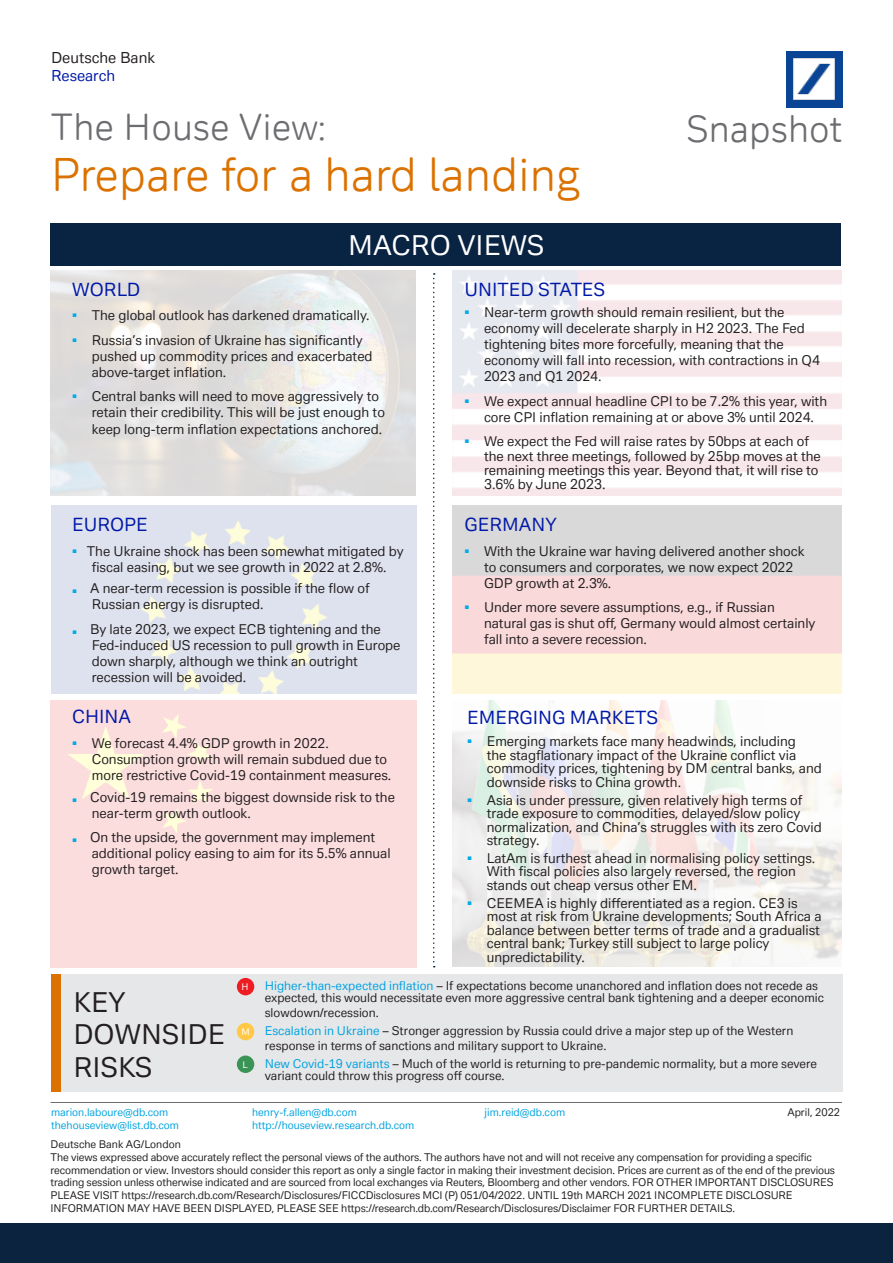
<style>
.page{position:relative;width:893px;height:1263px;background:#fff}
.page>*{position:absolute;margin:0;border:0;box-sizing:border-box;transform-origin:0 0}
.Sub_Title_1{font:45px "Deutsche Bank Display";color:#db7200}
.Sub_Title_1-2{font:36px "Deutsche Bank Display";color:#6c6d70}
.Body_text{font:27px/32.4px "Deutsche Bank Text";color:#231f20}
.Body_text-2{font:27px "Deutsche Bank Text";color:#fff}
.Body_text-3{font:18px "Deutsche Bank Text";color:#0018a8}
.Sub_Title_1-3{font:15px "Deutsche Bank Text";color:#231f20}
.Sub_Title_1-4{font:15px "Deutsche Bank Text";color:#0018a8}
.Body_text-4{font:13.5px "Deutsche Bank Text";color:#231f20}
.Body_text-5{font:13.35px/16px "Deutsche Bank Text";color:#231f20}
.Body_text-6{font:12px/12px "Deutsche Bank Text";color:#231f20}
.Body_text-7{font:10.5px/12.6px "Deutsche Bank Text";letter-spacing:-.01em;color:#231f20}
.Body_text-8{font:10.5px "Deutsche Bank Text";color:#00a3e0}
.Body_text-9{font:9px "Deutsche Bank Text";color:#fff}
.s1{color:#00abe7}
.s2{color:#00a3e0}
</style>
<div class="page">
<img style="left:51px;top:270px;width:364px;height:225px">
<img style="left:453px;top:701px;width:388px;height:266px">
<div style="left:51px;top:506px;width:365px;height:187px;background:#dee2ee"></div>
<div style="left:57px;top:974px;width:786px;height:117px;background:#e6e7e9"></div>
<div style="left:51px;top:223px;width:790px;height:43px;background:#092342"></div>
<div style="left:51px;top:974px;width:9px;height:117px;background:#db7200"></div>
<hr style="left:51px;top:1102px;width:791px;height:1px;background:#6c6d70">
<svg style="left:433px;top:273px;width:2px;height:694px"></svg>
<img style="left:786px;top:51px;width:56px;height:57px">
<div style="left:0;top:1224px;width:893px;height:39px;background:#0c2340"></div>
<div style="left:237px;top:1023px;width:17px;height:17px;background:#ffc845;border-radius:50%"></div>
<div style="left:237px;top:978px;width:17px;height:17px;background:#ee1d23;border-radius:50%"></div>
<div style="left:237px;top:1055px;width:17px;height:18px;background:#399455;border-radius:50%"></div>
<p class="Sub_Title_1-3" style="left:51px;top:48px;width:106px">Deutsche Bank</p>
<p class="Sub_Title_1-4" style="left:51px;top:66px;width:66px">Research</p>
<p class="Sub_Title_1-2" style="left:51px;top:104px;width:277px">The House View:</p>
<p class="Sub_Title_1" style="left:51px;top:146px;width:531px">Prepare for a hard landing</p>
<p class="Sub_Title_1-2" style="left:686px;top:107px;width:158px">Snapshot</p>
<p class="Body_text-2" style="left:348px;top:228px;width:198px">MACRO VIEWS</p>
<p class="Body_text-3" style="left:465px;top:278px;width:142px">UNITED STATES</p>
<p class="Body_text-5" style="left:484px;top:304px;width:337px;text-indent:-20px"><sup>•</sup> Near-term growth should remain resilient, but the economy will decelerate sharply in H2 2023. The Fed tightening bites more forcefully, meaning that the economy will fall into recession, with contractions in Q4<br>2023 and Q1 2024.</p>
<p class="Body_text-5" style="left:465px;top:393px;width:364px;text-align:center"><sup>•</sup> We expect annual headline CPI to be 7.2% this year, with core CPI inflation remaining at or above 3% until 2024.</p>
<p class="Body_text-5" style="left:484px;top:434px;width:338px;line-height:14.2px;text-indent:-20px"><sup>•</sup> We expect the Fed will raise rates by 50bps at each of the next three meetings, followed by 25bp moves at the remaining meetings this year. Beyond that, it will rise to</p>
<p class="Body_text-4" style="left:484px;top:476px;width:123px">3.6% by June 2023.</p>
<p class="Body_text-3" style="left:465px;top:513px;width:94px">GERMANY</p>
<p class="Body_text-5" style="left:484px;top:542px;width:322px;text-indent:-20px"><sup>•</sup> With the Ukraine war having delivered another shock to consumers and corporates, we now expect 2022<br>GDP growth at 2.3%.</p>
<p class="Body_text-5" style="left:484px;top:599px;width:333px;text-indent:-20px"><sup>•</sup> Under more severe assumptions, e.g., if Russian natural gas is shut off, Germany would almost certainly fall into a severe recession.</p>
<p class="Body_text-3" style="left:72px;top:278px;width:70px">WORLD</p>
<p class="Body_text-5" style="left:72px;top:307px;width:299px"><sup>•</sup> The global outlook has darkened dramatically.</p>
<p class="Body_text-5" style="left:92px;top:332px;width:282px;text-indent:-20px"><sup>•</sup> Russia’s invasion of Ukraine has significantly pushed up commodity prices and exacerbated above-target inflation.</p>
<p class="Body_text-5" style="left:92px;top:388px;width:295px;text-indent:-20px"><sup>•</sup> Central banks will need to move aggressively to retain their credibility. This will be just enough to keep long-term inflation expectations anchored.</p>
<p class="Body_text-3" style="left:72px;top:513px;width:77px">EUROPE</p>
<p class="Body_text-5" style="left:72px;top:542px;width:333px;text-align:center"><sup>•</sup> The Ukraine shock has been somewhat mitigated by fiscal easing, but we see growth in 2022 at 2.8%.</p>
<p class="Body_text-5" style="left:92px;top:580px;width:279px;text-indent:-20px"><span class="s1">•</span> A near-term recession is possible if the flow of<br>Russian energy is disrupted.</p>
<p class="Body_text-5" style="left:92px;top:621px;width:310px;text-indent:-20px"><span class="s1">•</span> By late 2023, we expect ECB tightening and the Fed-induced US recession to pull growth in Europe down sharply, although we think an outright recession will be avoided.</p>
<p class="Body_text-3" style="left:72px;top:706px;width:60px">CHINA</p>
<p class="Body_text-5" style="left:92px;top:735px;width:301px;text-indent:-20px"><sup>•</sup> We forecast 4.4% GDP growth in 2022.<br>Consumption growth will remain subdued due to more restrictive Covid-19 containment measures.</p>
<p class="Body_text-5" style="left:92px;top:788px;width:305px;text-indent:-20px"><span class="s1">•</span> Covid-19 remains the biggest downside risk to the near-term growth outlook.</p>
<p class="Body_text-5" style="left:92px;top:829px;width:300px;text-indent:-20px"><span class="s1">•</span> On the upside, the government may implement additional policy easing to aim for its 5.5% annual growth target.</p>
<p class="Body_text-3" style="left:467px;top:706px;width:192px">EMERGING MARKETS</p>
<p class="Body_text-5" style="left:487px;top:734px;width:337px;line-height:13.5px;text-indent:-20px"><sup>•</sup> Emerging markets face many headwinds, including<br>the stagflationary impact of the Ukraine conflict via commodity prices, tightening by DM central banks, and downside risks to China growth.</p>
<p class="Body_text-5" style="left:487px;top:793px;width:336px;line-height:13.5px;text-indent:-20px"><sup>•</sup> Asia is under pressure, given relatively high terms of trade exposure to commodities, delayed/slow policy normalization, and China’s struggles with its zero Covid strategy.</p>
<p class="Body_text-5" style="left:487px;top:851px;width:330px;line-height:13.5px;text-indent:-20px"><sup>•</sup> LatAm is furthest ahead in normalising policy settings.<br>With fiscal policies also largely reversed, the region stands out cheap versus other EM.</p>
<p class="Body_text-5" style="left:487px;top:896px;width:336px;line-height:13.5px;text-indent:-20px"><sup>•</sup> CEEMEA is highly differentiated as a region. CE3 is most at risk from Ukraine developments; South Africa a balance between better terms of trade and a gradualist central bank; Turkey still subject to large policy unpredictability.</p>
<p class="Body_text" style="left:73px;top:985px;width:153px">KEY<br>DOWNSIDE<br>RISKS</p>
<p class="Body_text-9" style="left:241px;top:981px;width:9px">H</p>
<p class="Body_text-9" style="left:241px;top:1026px;width:10px">M</p>
<p class="Body_text-9" style="left:242px;top:1059px;width:7px">L</p>
<p class="Body_text-6" style="left:265px;top:980px;width:561px"><span class="s2">Higher-than-expected inflation</span> – If expectations become unanchored and inflation does not recede as expected, this would necessitate even more aggressive central bank tightening and a deeper economic</p>
<p class="Body_text-6" style="left:265px;top:1006px;width:116px">slowdown/recession.</p>
<p class="Body_text-6" style="left:265px;top:1023px;width:530px;line-height:14.4px"><span class="s2">Escalation in Ukraine</span> – Stronger aggression by Russia could drive a major step up of the Western response in terms of sanctions and military support to Ukraine.</p>
<p class="Body_text-6" style="left:265px;top:1058px;width:554px"><span class="s2">New Covid-19 variants</span> – Much of the world is returning to pre-pandemic normality, but a more severe variant could throw this progress off course.</p>
<p class="Body_text-8" style="left:51px;top:1106px;width:119px">marion.laboure@db.com</p>
<p class="Body_text-8" style="left:252px;top:1106px;width:106px">henry-f.allen@db.com</p>
<p class="Body_text-8" style="left:485px;top:1106px;width:82px">jim.reid@db.com</p>
<p class="Body_text-7" style="left:787px;top:1106px;width:54px">April, 2022</p>
<p class="Body_text-8" style="left:51px;top:1118px;width:129px">thehouseview@list.db.com</p>
<p class="Body_text-8" style="left:252px;top:1118px;width:164px">http://houseview.research.db.com</p>
<p class="Body_text-7" style="left:51px;top:1138px;width:786px">Deutsche Bank AG/London<br>The views expressed above accurately reflect the personal views of the authors. The authors have not and will not receive any compensation for providing a specific recommendation or view. Investors should consider this report as only a single factor in making their investment decision. Prices are current as of the end of the previous trading session unless otherwise indicated and are sourced from local exchanges via Reuters, Bloomberg and other vendors. FOR OTHER IMPORTANT DISCLOSURES PLEASE VISIT https://research.db.com/Research/Disclosures/FICCDisclosures MCI (P) 051/04/2022. UNTIL 19th MARCH 2021 INCOMPLETE DISCLOSURE INFORMATION MAY HAVE BEEN DISPLAYED, PLEASE SEE https://research.db.com/Research/Disclosures/Disclaimer FOR FURTHER DETAILS.</p>
</div>
